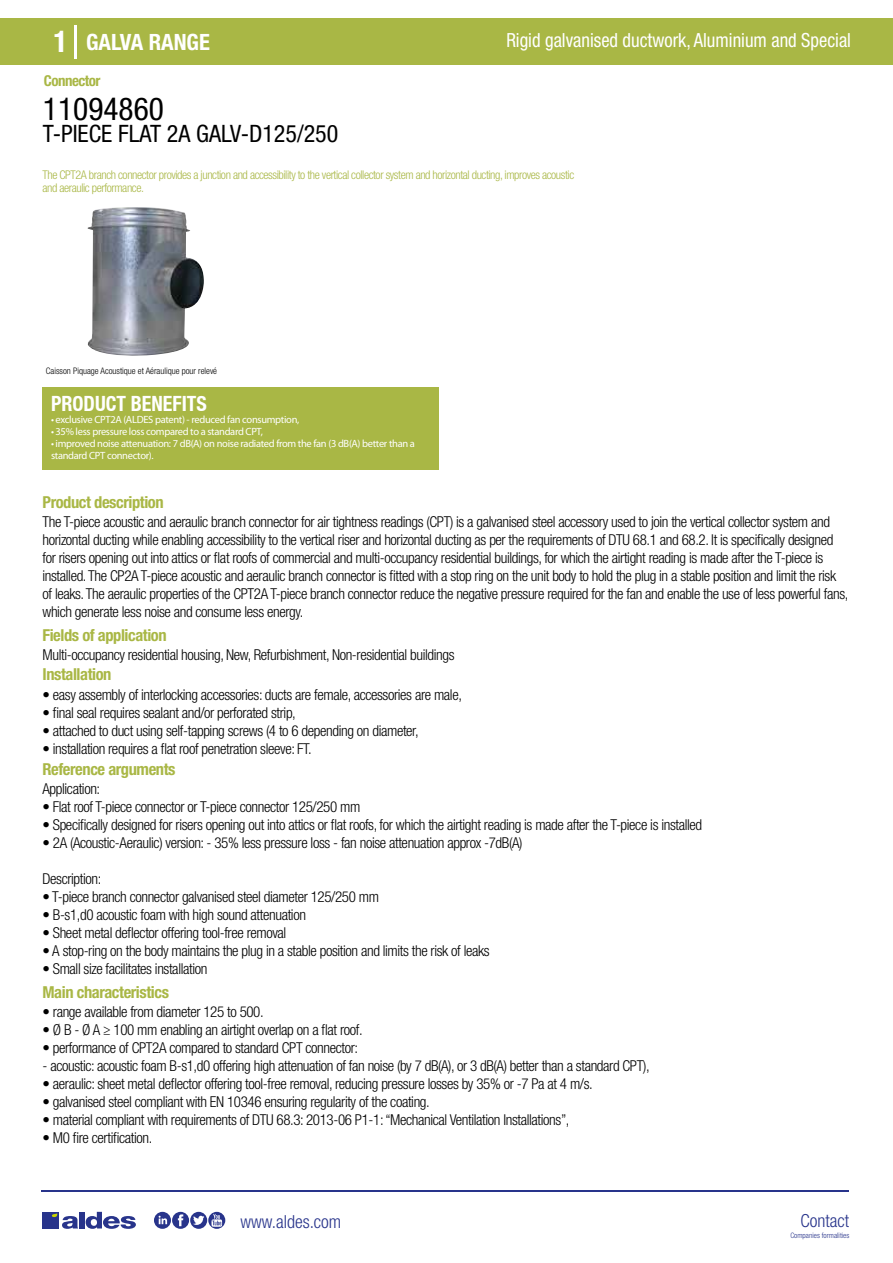
<style>
.page{position:relative;width:893px;height:1263px;background:#fff}
.page>*{position:absolute;margin:0;border:0;box-sizing:border-box;transform-origin:0 0}
.t1{font:condensed 31.5px "Helvetica Neue LT Std";color:#000}
.t2{font:condensed 24px "Helvetica Neue LT Std";color:#000}
.t3{font:700 condensed 22.5px "Helvetica Neue LT Std";color:#fff}
.t4{font:700 condensed 21px "Helvetica Neue";color:#fff;scale:.95 1}
.t5{font:condensed 19.5px "Helvetica Neue LT Std";color:#fff;scale:.95 1}
.t6{font:300 condensed 18px "Helvetica Neue";color:#28348b}
.t7{font:700 condensed 16.5px "Helvetica Neue LT Std";letter-spacing:-.025em;color:#a9b745}
.t8{font:300 condensed 15px/18px "Helvetica Neue LT Std";letter-spacing:-.025em;color:#000}
.t9{font:700 condensed 15px "Helvetica Neue LT Std";letter-spacing:-.035em;color:#a9b745}
.t10{font:300 condensed 12px/13.5px "Helvetica Neue LT Std";letter-spacing:-.035em;color:#a9b745}
.t11{font:10.5px/12px "Myriad Pro";letter-spacing:-.03em;color:#fff}
.t12{font:300 condensed 9px "Helvetica Neue";color:#000}
.t13{font:300 condensed 7.5px "Helvetica Neue";color:#28348b}
.s1{font-size:30px}
</style>
<div class="page">
<div style="left:0;top:18px;width:893px;height:46px;background:#a9b745"></div>
<div style="left:43px;top:387px;width:396px;height:83px;background:#a9b745"></div>
<hr style="left:74px;top:25px;width:2px;height:33px;background:#fff">
<svg style="left:87px;top:207px;width:117px;height:149px"></svg>
<hr style="left:41px;top:1190px;width:808px;height:1px;background:#28348b">
<svg style="left:154px;top:1212px;width:71px;height:17px"></svg>
<div style="left:42px;top:1212px;width:17px;height:16px;background:#28348b"></div>
<div style="left:79px;top:1212px;width:5px;height:16px;background:#28348b"></div>
<svg style="left:86px;top:1212px;width:50px;height:17px"></svg>
<svg style="left:52px;top:1213px;width:26px;height:16px"></svg>
<h3 class="t3" style="left:54px;top:28px;width:158px"><span class="s1">1</span> GALVA RANGE</h3>
<h3 class="t5" style="left:506px;top:29px;width:364px">Rigid galvanised ductwork, Aluminium and Special</h3>
<p class="t9" style="left:44px;top:71px;width:58px">Connector</p>
<h1 class="t1" style="left:43px;top:91px;width:122px">11094860</h1>
<h2 class="t2" style="left:43px;top:120px;width:297px">T-PIECE FLAT 2A GALV-D125/250</h2>
<p class="t10" style="left:43px;top:167px;width:533px">The CPT2A branch connector provides a junction and accessibility to the vertical collector system and horizontal ducting, improves acoustic and aeraulic performance.</p>
<p class="t12" style="left:46px;top:365px;width:173px">Caisson Piquage Acoustique et Aéraulique pour relevé</p>
<h3 class="t4" style="left:51px;top:391px;width:166px">PRODUCT BENEFITS</h3>
<p class="t11" style="left:51px;top:413px;width:250px">• exclusive CPT2A (ALDES patent) - reduced fan consumption,</p>
<p class="t11" style="left:51px;top:425px;width:214px">• 35% less pressure loss compared to a standard CPT,</p>
<p class="t11" style="left:51px;top:437px;width:365px">• improved noise attenuation: 7 dB(A) on noise radiated from the fan (3 dB(A) better than a standard CPT connector).</p>
<p class="t7" style="left:43px;top:492px;width:123px">Product description</p>
<p class="t8" style="left:43px;top:513px;width:807px">The T-piece acoustic and aeraulic branch connector for air tightness readings (CPT) is a galvanised steel accessory used to join the vertical collector system and horizontal ducting while enabling accessibility to the vertical riser and horizontal ducting as per the requirements of DTU 68.1 and 68.2. It is specifically designed for risers opening out into attics or flat roofs of commercial and multi-occupancy residential buildings, for which the airtight reading is made after the T-piece is installed. The CP2A T-piece acoustic and aeraulic branch connector is fitted with a stop ring on the unit body to hold the plug in a stable position and limit the risk of leaks. The aeraulic properties of the CPT2A T-piece branch connector reduce the negative pressure required for the fan and enable the use of less powerful fans, which generate less noise and consume less energy.</p>
<p class="t8" style="left:43px;top:646px;width:413px">Multi-occupancy residential housing, New, Refurbishment, Non-residential buildings</p>
<p class="t8" style="left:43px;top:685px;width:421px">• easy assembly of interlocking accessories: ducts are female, accessories are male,</p>
<p class="t8" style="left:43px;top:703px;width:255px">• final seal requires sealant and/or perforated strip,</p>
<p class="t8" style="left:43px;top:721px;width:378px">• attached to duct using self-tapping screws (4 to 6 depending on diameter,</p>
<p class="t8" style="left:43px;top:739px;width:271px">• installation requires a flat roof penetration sleeve: FT.</p>
<p class="t7" style="left:43px;top:625px;width:126px">Fields of application</p>
<p class="t7" style="left:43px;top:664px;width:70px">Installation</p>
<p class="t7" style="left:43px;top:759px;width:135px">Reference arguments</p>
<p class="t8" style="left:43px;top:780px;width:59px">Application:</p>
<p class="t8" style="left:43px;top:798px;width:319px">• Flat roof T-piece connector or T-piece connector 125/250 mm</p>
<p class="t8" style="left:43px;top:816px;width:661px">• Specifically designed for risers opening out into attics or flat roofs, for which the airtight reading is made after the T-piece is installed</p>
<p class="t8" style="left:43px;top:834px;width:481px">• 2A (Acoustic-Aeraulic) version: - 35% less pressure loss - fan noise attenuation approx -7dB(A)</p>
<p class="t8" style="left:43px;top:870px;width:60px">Description:</p>
<p class="t8" style="left:43px;top:888px;width:338px">• T-piece branch connector galvanised steel diameter 125/250 mm</p>
<p class="t8" style="left:43px;top:906px;width:265px">• B-s1,d0 acoustic foam with high sound attenuation</p>
<p class="t8" style="left:43px;top:924px;width:245px">• Sheet metal deflector offering tool-free removal</p>
<p class="t8" style="left:43px;top:942px;width:449px">• A stop-ring on the body maintains the plug in a stable position and limits the risk of leaks</p>
<p class="t8" style="left:43px;top:960px;width:166px">• Small size facilitates installation</p>
<p class="t7" style="left:43px;top:982px;width:128px">Main characteristics</p>
<p class="t8" style="left:43px;top:1002px;width:223px">• range available from diameter 125 to 500.</p>
<p class="t8" style="left:43px;top:1020px;width:322px">• Ø B - Ø A ≥ 100 mm enabling an airtight overlap on a flat roof.</p>
<p class="t8" style="left:43px;top:1038px;width:317px">• performance of CPT2A compared to standard CPT connector:</p>
<p class="t8" style="left:43px;top:1056px;width:609px">- acoustic: acoustic foam B-s1,d0 offering high attenuation of fan noise (by 7 dB(A), or 3 dB(A) better than a standard CPT),</p>
<p class="t8" style="left:43px;top:1074px;width:552px">• aeraulic: sheet metal deflector offering tool-free removal, reducing pressure losses by 35% or -7 Pa at 4 m/s.</p>
<p class="t8" style="left:43px;top:1092px;width:389px">• galvanised steel compliant with EN 10346 ensuring regularity of the coating.</p>
<p class="t8" style="left:43px;top:1110px;width:528px">• material compliant with requirements of DTU 68.3: 2013-06 P1-1: “Mechanical Ventilation Installations”,</p>
<p class="t8" style="left:43px;top:1128px;width:111px">• M0 fire certification.</p>
<p class="t6" style="left:240px;top:1211px;width:102px">www.aldes.com</p>
<p class="t6" style="left:800px;top:1211px;width:50px">Contact</p>
<p class="t13" style="left:790px;top:1230px;width:60px">Companies formalities</p>
</div>
